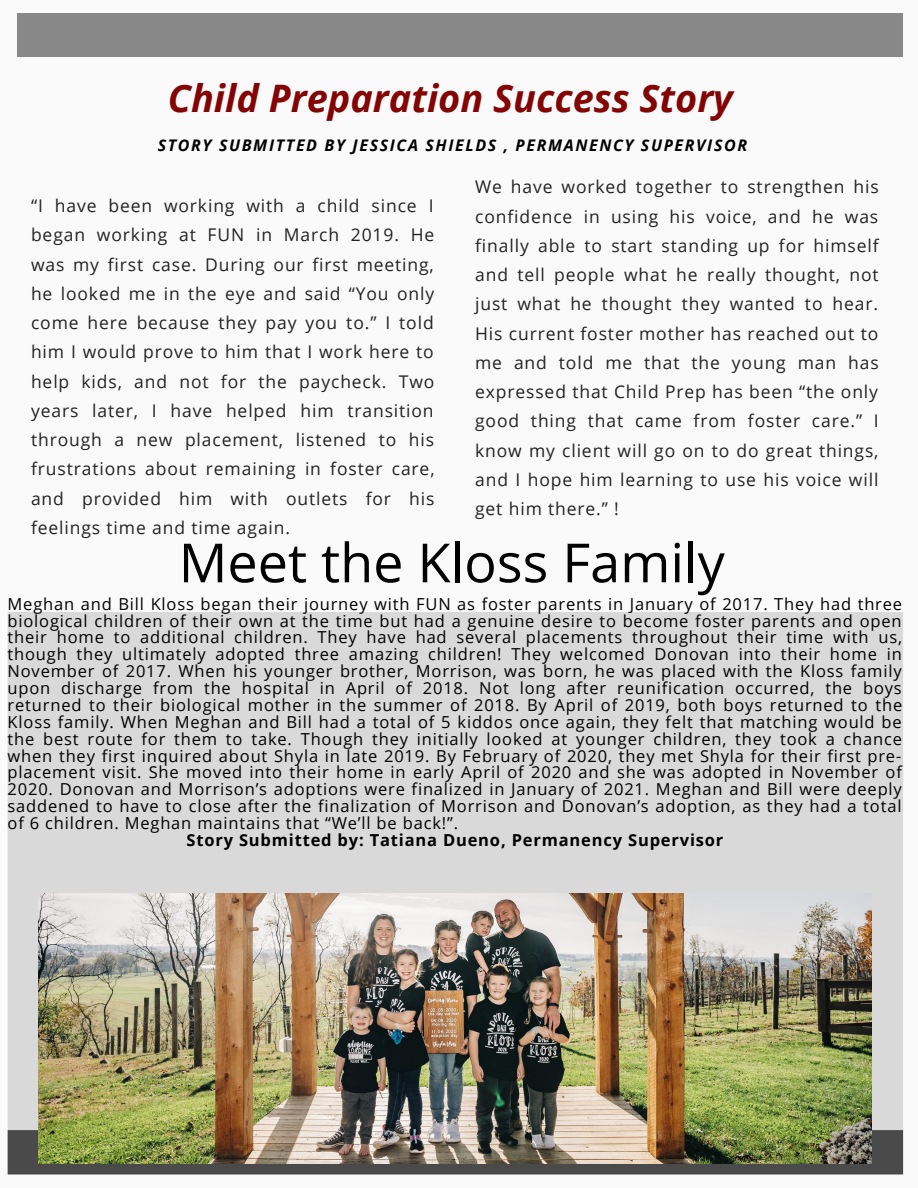
<style>
.page{position:relative;width:918px;height:1188px;background:#fafafa}
.page>*{position:absolute;margin:0;border:0;box-sizing:border-box;transform-origin:0 0}
.t1{font:54px "Open Sans";color:#000}
.t2{font:italic 700 37.95px "Open Sans";color:#840404}
.t3{font:17.55px/29.2px "Open Sans";letter-spacing:.05em;color:#222;text-align:justify}
.t4{font:16.5px/16.8px "Open Sans";letter-spacing:.05em;color:#000;text-align:justify}
.t5{font:700 16.5px "Open Sans";letter-spacing:.05em;color:#000}
.t6{font:italic 700 16.05px "Open Sans";letter-spacing:.1em;color:#000}
</style>
<div class="page">
<div style="left:17px;top:13px;width:886px;height:44px;background:#888"></div>
<div style="left:8px;top:612px;width:895px;height:518px;background:#d9d9d9"></div>
<svg style="left:8px;top:1130px;width:895px;height:45px;background:#545351"></svg>
<img style="left:38px;top:893px;width:834px;height:270px">
<p class="t2" style="left:168px;top:72px;width:567px">Child Preparation Success Story</p>
<p class="t6" style="left:158px;top:134px;width:591px">STORY SUBMITTED BY JESSICA SHIELDS , PERMANENCY SUPERVISOR</p>
<p class="t3" style="left:475px;top:172px;width:405px">We have worked together to strengthen his confidence in using his voice, and he was finally able to start standing up for himself and tell people what he really thought, not just what he thought they wanted to hear.<br>His current foster mother has reached out to me and told me that the young man has expressed that Child Prep has been “the only good thing that came from foster care.” I know my client will go on to do great things, and I hope him learning to use his voice will get him there.” !</p>
<p class="t3" style="left:31px;top:191px;width:405px">“I have been working with a child since I began working at FUN in March 2019. He was my first case. During our first meeting, he looked me in the eye and said “You only come here because they pay you to.” I told him I would prove to him that I work here to help kids, and not for the paycheck. Two years later, I have helped him transition through a new placement, listened to his frustrations about remaining in foster care, and provided him with outlets for his feelings time and time again.</p>
<p class="t1" style="left:179px;top:525px;width:548px">Meet the Kloss Family</p>
<p class="t4" style="left:8px;top:595px;width:896px">Meghan and Bill Kloss began their journey with FUN as foster parents in January of 2017. They had three biological children of their own at the time but had a genuine desire to become foster parents and open their home to additional children. They have had several placements throughout their time with us, though they ultimately adopted three amazing children! They welcomed Donovan into their home in November of 2017. When his younger brother, Morrison, was born, he was placed with the Kloss family upon discharge from the hospital in April of 2018. Not long after reunification occurred, the boys returned to their biological mother in the summer of 2018. By April of 2019, both boys returned to the Kloss family. When Meghan and Bill had a total of 5 kiddos once again, they felt that matching would be the best route for them to take. Though they initially looked at younger children, they took a chance when they first inquired about Shyla in late 2019. By February of 2020, they met Shyla for their first pre&shy;placement visit. She moved into their home in early April of 2020 and she was adopted in November of 2020. Donovan and Morrison’s adoptions were finalized in January of 2021. Meghan and Bill were deeply saddened to have to close after the finalization of Morrison and Donovan’s adoption, as they had a total of 6 children. Meghan maintains that “We’ll be back!”.</p>
<p class="t5" style="left:186px;top:828px;width:538px">Story Submitted by: Tatiana Dueno, Permanency Supervisor</p>
</div>
